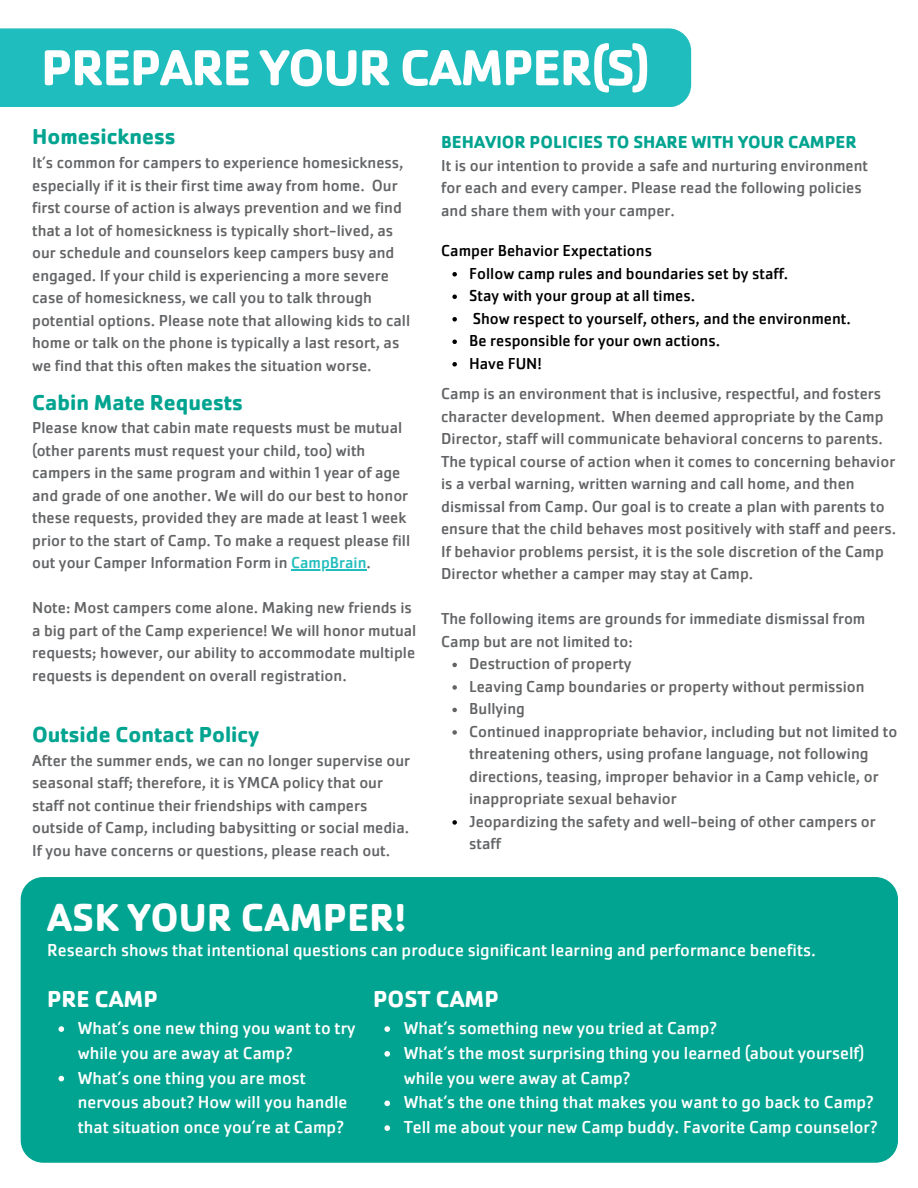
<style>
.page{position:relative;width:918px;height:1188px;background:#fff}
.page>*{position:absolute;margin:0;border:0;box-sizing:border-box;transform-origin:0 0}
.t1{font:700 52.5px "Cachet Pro";letter-spacing:-.025em;color:#fff}
.t2{font:700 40.5px "Cachet Pro";color:#fff}
.t3{font:700 24px "Cachet Pro";color:#fff}
.t4{font:700 22.5px "Cachet Pro";color:#01a490}
.t5{font:18px/24.8px "Cachet Pro";color:#fff}
.t6{font:700 18px "Cachet Pro";color:#01a490}
.t7{font:16.5px/22.5px "Cachet Pro";color:#636466}
.t8{font:16.5px "Cachet Pro";color:#000}
.s1{color:#20bdbe}
</style>
<div class="page">
<div style="left:0;top:28px;width:691px;height:79px;background:#20bdbe"></div>
<div style="left:21px;top:877px;width:877px;height:286px;background:#01a490;border-radius:22px"></div>
<hr style="left:291px;top:569px;width:76px;height:2px;background:#20bdbe">
<svg style="left:452px;top:663px;width:5px;height:4px"></svg>
<svg style="left:452px;top:685px;width:5px;height:5px"></svg>
<svg style="left:452px;top:708px;width:5px;height:4px"></svg>
<svg style="left:452px;top:730px;width:5px;height:5px"></svg>
<svg style="left:452px;top:820px;width:5px;height:5px"></svg>
<svg style="left:452px;top:272px;width:5px;height:5px"></svg>
<svg style="left:452px;top:295px;width:5px;height:4px"></svg>
<svg style="left:452px;top:317px;width:5px;height:5px"></svg>
<svg style="left:452px;top:340px;width:5px;height:4px"></svg>
<svg style="left:452px;top:362px;width:5px;height:5px"></svg>
<svg style="left:59px;top:1026px;width:5px;height:6px"></svg>
<svg style="left:59px;top:1076px;width:5px;height:5px"></svg>
<svg style="left:384px;top:1026px;width:6px;height:6px"></svg>
<svg style="left:384px;top:1051px;width:6px;height:6px"></svg>
<svg style="left:384px;top:1101px;width:6px;height:5px"></svg>
<svg style="left:384px;top:1125px;width:6px;height:6px"></svg>
<h3 class="t1" style="left:41px;top:34px;width:611px">PREPARE YOUR CAMPER(S)</h3>
<h3 class="t4" style="left:32px;top:123px;width:145px">Homesickness</h3>
<h3 class="t7" style="left:32px;top:151px;width:379px">It’s common for campers to experience homesickness, especially if it is their first time away from home. Our first course of action is always prevention and we find that a lot of homesickness is typically short-lived, as our schedule and counselors keep campers busy and engaged. If your child is experiencing a more severe case of homesickness, we call you to talk through potential options. Please note that allowing kids to call home or talk on the phone is typically a last resort, as we find that this often makes the situation worse.</h3>
<h3 class="t4" style="left:32px;top:388px;width:212px">Cabin Mate Requests</h3>
<h3 class="t7" style="left:32px;top:417px;width:380px">Please know that cabin mate requests must be mutual (other parents must request your child, too) with campers in the same program and within 1 year of age and grade of one another. We will do our best to honor these requests, provided they are made at least 1 week prior to the start of Camp. To make a request please fill out your Camper Information Form in <span class="s1">CampBrain</span>.</h3>
<h3 class="t7" style="left:32px;top:597px;width:386px">Note: Most campers come alone. Making new friends is a big part of the Camp experience! We will honor mutual requests; however, our ability to accommodate multiple requests is dependent on overall registration.</h3>
<p class="t4" style="left:32px;top:720px;width:228px">Outside Contact Policy</p>
<p class="t7" style="left:32px;top:749px;width:380px">After the summer ends, we can no longer supervise our seasonal staff; therefore, it is YMCA policy that our staff not continue their friendships with campers outside of Camp, including babysitting or social media.<br>If you have concerns or questions, please reach out.</p>
<h3 class="t6" style="left:441px;top:131px;width:417px">BEHAVIOR POLICIES TO SHARE WITH YOUR CAMPER</h3>
<h3 class="t7" style="left:441px;top:154px;width:428px">It is our intention to provide a safe and nurturing environment for each and every camper. Please read the following policies and share them with your camper.</h3>
<h3 class="t8" style="left:441px;top:240px;width:212px">Camper Behavior Expectations</h3>
<p class="t8" style="left:469px;top:263px;width:321px">Follow camp rules and boundaries set by staff.</p>
<p class="t8" style="left:469px;top:285px;width:227px">Stay with your group at all times.</p>
<p class="t8" style="left:473px;top:308px;width:380px">Show respect to yourself, others, and the environment.</p>
<p class="t8" style="left:469px;top:330px;width:253px">Be responsible for your own actions.</p>
<p class="t8" style="left:469px;top:353px;width:74px">Have FUN!</p>
<p class="t7" style="left:441px;top:383px;width:456px">Camp is an environment that is inclusive, respectful, and fosters character development. When deemed appropriate by the Camp Director, staff will communicate behavioral concerns to parents.<br>The typical course of action when it comes to concerning behavior is a verbal warning, written warning and call home, and then dismissal from Camp. Our goal is to create a plan with parents to ensure that the child behaves most positively with staff and peers.<br>If behavior problems persist, it is the sole discretion of the Camp Director whether a camper may stay at Camp.</p>
<p class="t7" style="left:441px;top:608px;width:426px">The following items are grounds for immediate dismissal from<br>Camp but are not limited to:</p>
<p class="t7" style="left:469px;top:653px;width:164px">Destruction of property</p>
<p class="t7" style="left:469px;top:675px;width:397px">Leaving Camp boundaries or property without permission</p>
<h3 class="t7" style="left:469px;top:698px;width:57px">Bullying</h3>
<h3 class="t7" style="left:469px;top:720px;width:430px">Continued inappropriate behavior, including but not limited to threatening others, using profane language, not following directions, teasing, improper behavior in a Camp vehicle, or inappropriate sexual behavior</h3>
<h3 class="t7" style="left:469px;top:810px;width:408px">Jeopardizing the safety and well-being of other campers or staff</h3>
<h1 class="t2" style="left:47px;top:892px;width:361px">ASK YOUR CAMPER!</h1>
<h1 class="t5" style="left:47px;top:938px;width:770px">Research shows that intentional questions can produce significant learning and performance benefits.</h1>
<h2 class="t3" style="left:47px;top:984px;width:112px">PRE CAMP</h2>
<p class="t5" style="left:78px;top:1016px;width:279px">What’s one new thing you want to try while you are away at Camp?</p>
<p class="t5" style="left:78px;top:1065px;width:271px">What’s one thing you are most nervous about? How will you handle that situation once you’re at Camp?</p>
<h2 class="t3" style="left:373px;top:984px;width:127px">POST CAMP</h2>
<p class="t5" style="left:404px;top:1016px;width:315px">What’s something new you tried at Camp?</p>
<p class="t5" style="left:404px;top:1040px;width:462px">What’s the most surprising thing you learned (about yourself) while you were away at Camp?</p>
<p class="t5" style="left:404px;top:1090px;width:471px">What’s the one thing that makes you want to go back to Camp?</p>
<p class="t5" style="left:404px;top:1115px;width:475px">Tell me about your new Camp buddy. Favorite Camp counselor?</p>
</div>
